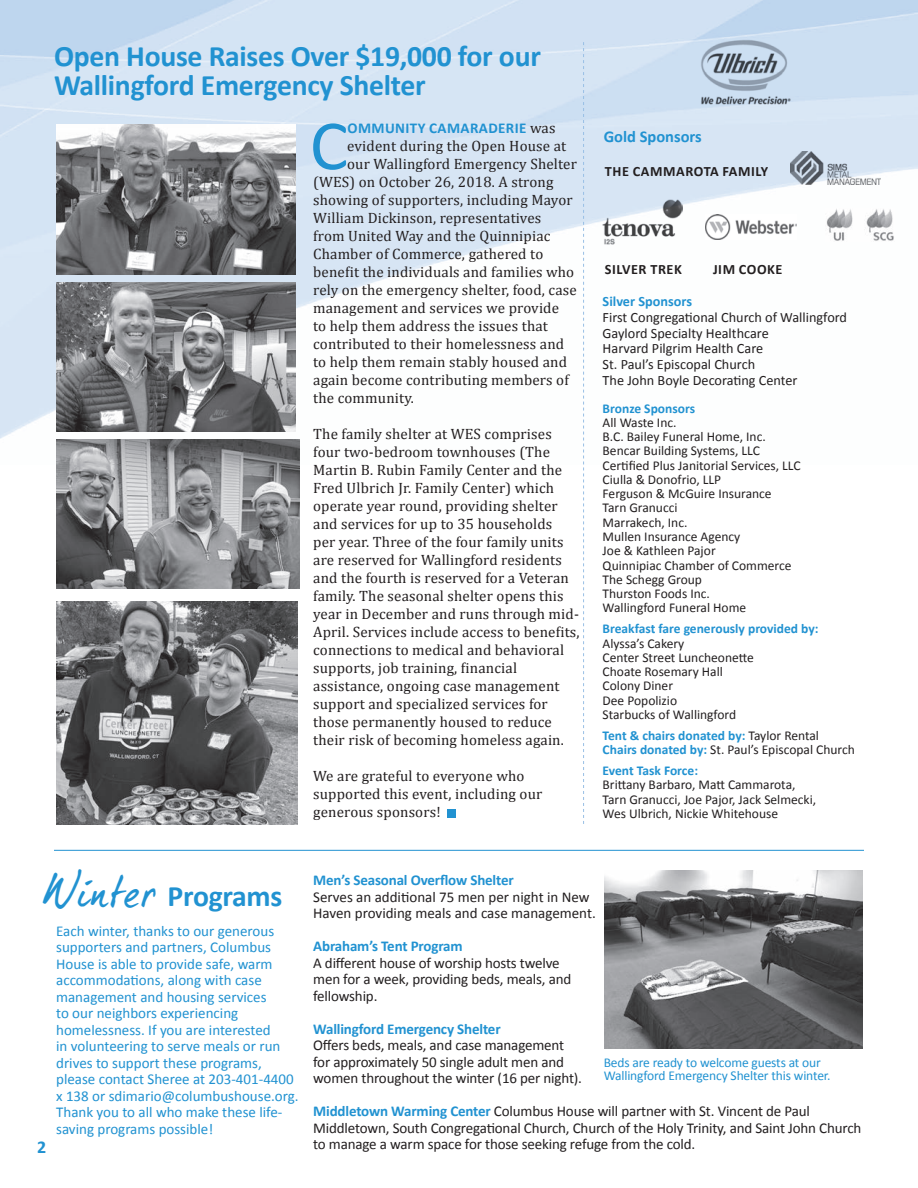
<style>
.page{position:relative;width:918px;height:1188px;background:#fff}
.page>*{position:absolute;margin:0;border:0;box-sizing:border-box;transform-origin:0 0}
.t1{font:71.7px "Calibri";color:#2192d1}
.t2{font:700 29.7px/29.7px "Calibri";letter-spacing:-.01em;color:#2192d1}
.t3{font:700 18px "Calibri";color:#2192d1}
.t4{font:700 16.5px "Calibri";color:#2192d1}
.t5{font:15px/18px "Cambria";letter-spacing:.01em;color:#231f20}
.t6{font:15px/16.5px "Calibri";letter-spacing:-.01em;color:#231f20}
.t7{font:15px/16.5px "Calibri";color:#2192d1}
.t8{font:700 15px "Calibri";letter-spacing:-.01em;color:#2192d1}
.t9{font:700 15px "Calibri";letter-spacing:.025em;color:#2192d1}
.t10{font:14.25px/15.8px "Calibri";color:#231f20}
.t11{font:700 14.25px "Calibri";letter-spacing:.04em;color:#231f20}
.t12{font:700 14.25px "Calibri";color:#2192d1}
.t13{font:13.5px/14.2px "Calibri";color:#231f20}
.t14{font:700 13.5px/14.2px "Calibri";color:#2192d1}
.t15{font:13.5px/13.5px "Calibri";letter-spacing:-.01em;color:#2192d1}
.s1{font-family:"Cambria";font-weight:400;color:#231f20}
.s2{font-weight:400;color:#231f20}
.s3{font-family:"Dear Joe 5 CASUAL";font-weight:400;font-size:45px}
.s4{font-weight:700;color:#2192d1}
</style>
<div class="page">
<img style="left:0;top:0;width:918px;height:464px">
<img style="left:56px;top:124px;width:239px;height:150px">
<img style="left:56px;top:282px;width:240px;height:149px">
<img style="left:56px;top:440px;width:243px;height:149px">
<img style="left:605px;top:870px;width:258px;height:178px">
<img style="left:56px;top:602px;width:242px;height:223px">
<div style="left:447px;top:809px;width:9px;height:9px;background:#2192d1"></div>
<svg style="left:583px;top:42px;width:1px;height:782px"></svg>
<img style="left:681px;top:33px;width:129px;height:78px">
<img style="left:705px;top:215px;width:92px;height:25px">
<img style="left:826px;top:208px;width:68px;height:34px">
<img style="left:601px;top:200px;width:82px;height:47px">
<img style="left:791px;top:151px;width:90px;height:33px">
<hr style="left:54px;top:850px;width:810px;height:1px;background:#2192d1">
<h2 class="t2" style="left:54px;top:41px;width:488px">Open House Raises Over $19,000 for our<br>Wallingford Emergency Shelter</h2>
<h1 class="t1" style="left:310px;top:100px;width:40px">C</h1>
<p class="t9" style="left:347px;top:119px;width:210px">ommunity camaraderie <span class="s1">was</span></p>
<p class="t5" style="left:347px;top:137px;width:221px">evident during the Open House at</p>
<p class="t5" style="left:347px;top:155px;width:231px">our Wallingford Emergency Shelter</p>
<p class="t5" style="left:313px;top:173px;width:242px">(WES) on October 26, 2018. A strong</p>
<p class="t5" style="left:313px;top:191px;width:261px">showing of supporters, including Mayor</p>
<p class="t5" style="left:313px;top:209px;width:230px">William Dickinson, representatives</p>
<p class="t5" style="left:313px;top:227px;width:239px">from United Way and the Quinnipiac</p>
<p class="t5" style="left:313px;top:245px;width:232px">Chamber of Commerce, gathered to</p>
<p class="t5" style="left:313px;top:263px;width:263px">benefit the individuals and families who</p>
<p class="t5" style="left:313px;top:281px;width:265px">rely on the emergency shelter, food, case</p>
<p class="t5" style="left:313px;top:299px;width:247px">management and services we provide</p>
<p class="t5" style="left:313px;top:317px;width:236px">to help them address the issues that</p>
<p class="t5" style="left:313px;top:335px;width:252px">contributed to their homelessness and</p>
<p class="t5" style="left:313px;top:353px;width:255px">to help them remain stably housed and</p>
<p class="t5" style="left:313px;top:371px;width:257px">again become contributing members of</p>
<p class="t5" style="left:313px;top:389px;width:102px">the community.</p>
<p class="t5" style="left:313px;top:425px;width:268px">The family shelter at WES comprises four two-bedroom townhouses (The Martin B. Rubin Family Center and the Fred Ulbrich Jr. Family Center) which operate year round, providing shelter and services for up to 35 households<br>per year. Three of the four family units are reserved for Wallingford residents and the fourth is reserved for a Veteran family. The seasonal shelter opens this year in December and runs through mid-April. Services include access to benefits, connections to medical and behavioral supports, job training, financial assistance, ongoing case management support and specialized services for those permanently housed to reduce their risk of becoming homeless again.</p>
<p class="t5" style="left:313px;top:767px;width:231px">We are grateful to everyone who supported this event, including our generous sponsors!</p>
<p class="t4" style="left:604px;top:126px;width:100px">Gold Sponsors</p>
<p class="t11" style="left:605px;top:162px;width:165px">The Cammarota Family</p>
<p class="t11" style="left:605px;top:260px;width:78px">silver trek</p>
<p class="t11" style="left:713px;top:260px;width:71px">jim cooke</p>
<p class="t12" style="left:603px;top:292px;width:91px">Silver Sponsors</p>
<p class="t10" style="left:603px;top:309px;width:246px">First Congregational Church of Wallingford Gaylord Specialty Healthcare<br>Harvard Pilgrim Health Care<br>St. Paul’s Episcopal Church<br>The John Boyle Decorating Center</p>
<p class="t14" style="left:603px;top:401px;width:94px">Bronze Sponsors</p>
<p class="t13" style="left:603px;top:415px;width:200px">All Waste Inc.<br>B.C. Bailey Funeral Home, Inc.<br>Bencar Building Systems, LLC<br>Certified Plus Janitorial Services, LLC<br>Ciulla &amp; Donofrio, LLP<br>Ferguson &amp; McGuire Insurance<br>Tarn Granucci<br>Marrakech, Inc.<br>Mullen Insurance Agency<br>Joe &amp; Kathleen Pajor<br>Quinnipiac Chamber of Commerce<br>The Schegg Group<br>Thurston Foods Inc.<br>Wallingford Funeral Home</p>
<p class="t14" style="left:603px;top:622px;width:217px">Breakfast fare generously provided by:</p>
<p class="t13" style="left:603px;top:636px;width:153px">Alyssa’s Cakery<br>Center Street Luncheonette<br>Choate Rosemary Hall<br>Colony Diner<br>Dee Popolizio<br>Starbucks of Wallingford</p>
<p class="t14" style="left:603px;top:728px;width:254px">Tent &amp; chairs donated by: <span class="s2">Taylor Rental<br></span>Chairs donated by: <span class="s2">St. Paul’s Episcopal Church</span></p>
<p class="t14" style="left:603px;top:763px;width:97px">Event Task Force:</p>
<p class="t13" style="left:603px;top:778px;width:215px">Brittany Barbaro, Matt Cammarota,<br>Tarn Granucci, Joe Pajor, Jack Selmecki,<br>Wes Ulbrich, Nickie Whitehouse</p>
<h2 class="t2" style="left:41px;top:882px;width:243px"><span class="s3">Winter</span> Programs</h2>
<p class="t3" style="left:37px;top:1136px;width:11px">2</p>
<p class="t7" style="left:56px;top:923px;width:244px">Each winter, thanks to our generous supporters and partners, Columbus House is able to provide safe, warm accommodations, along with case management and housing services<br>to our neighbors experiencing homelessness. If you are interested<br>in volunteering to serve meals or run drives to support these programs, please contact Sheree at 203-401-4400 x 138 or sdimario@columbushouse.org.<br>Thank you to all who make these life&shy;saving programs possible!</p>
<p class="t8" style="left:313px;top:871px;width:202px">Men’s Seasonal Overflow Shelter</p>
<p class="t6" style="left:313px;top:889px;width:284px">Serves an additional 75 men per night in New<br>Haven providing meals and case management.</p>
<p class="t8" style="left:313px;top:937px;width:151px">Abraham’s Tent Program</p>
<p class="t6" style="left:313px;top:955px;width:260px">A different house of worship hosts twelve men for a week, providing beds, meals, and fellowship.</p>
<p class="t8" style="left:313px;top:1019px;width:189px">Wallingford Emergency Shelter</p>
<p class="t6" style="left:313px;top:1037px;width:270px">Offers beds, meals, and case management for approximately 50 single adult men and women throughout the winter (16 per night).</p>
<p class="t6" style="left:313px;top:1103px;width:550px"><span class="s4">Middletown Warming Center</span> Columbus House will partner with St. Vincent de Paul<br>Middletown, South Congregational Church, Church of the Holy Trinity, and Saint John Church to manage a warm space for those seeking refuge from the cold.</p>
<p class="t15" style="left:604px;top:1055px;width:228px">Beds are ready to welcome guests at our<br>Wallingford Emergency Shelter this winter.</p>
</div>
